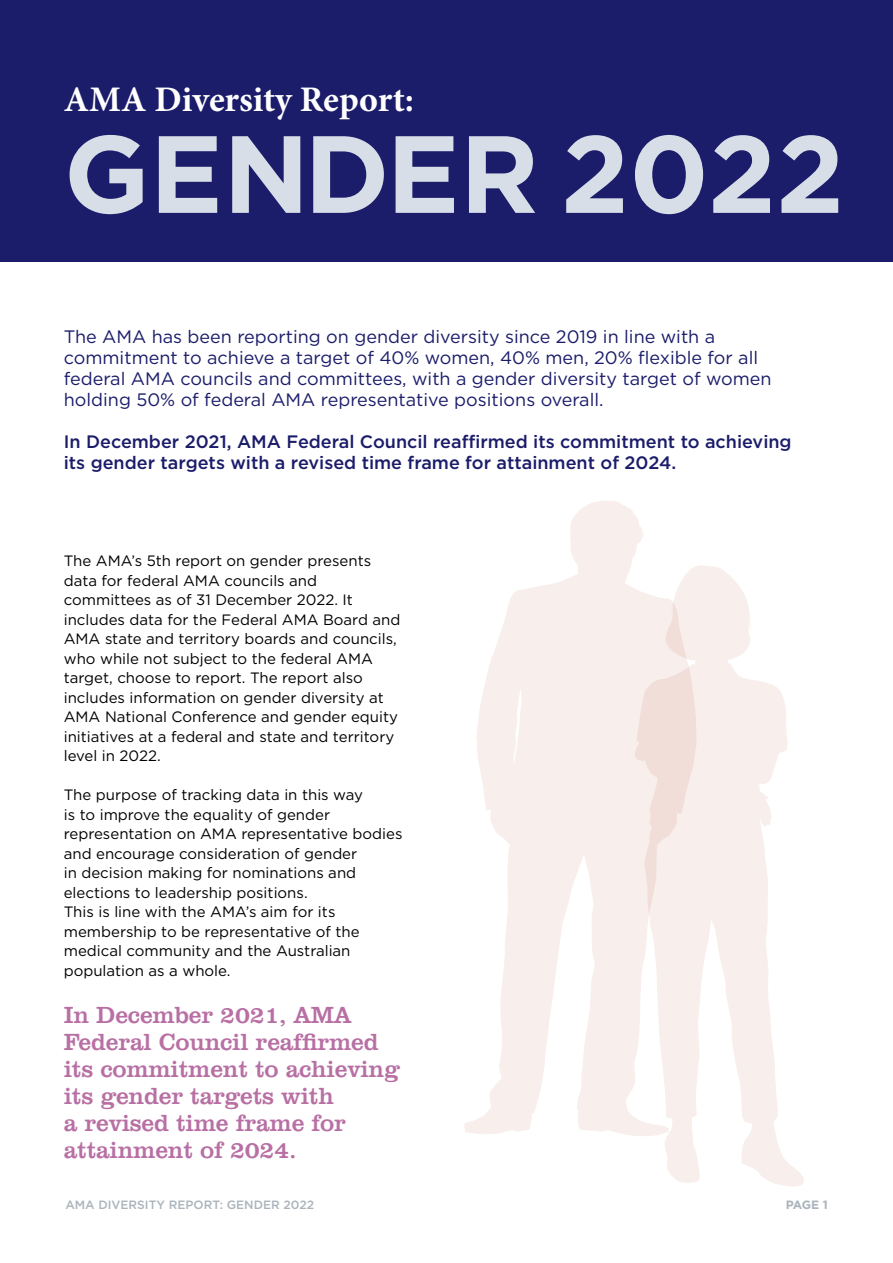
<style>
.page{position:relative;width:893px;height:1263px;background:#fff}
.page>*{position:absolute;margin:0;border:0;box-sizing:border-box;transform-origin:0 0}
.t1{font:700 109.5px "Gotham";color:#d7dee7}
.t2{font:700 36px "Minion Pro";color:#fff}
.t3{font:24px/27px "Clarendon BT";letter-spacing:-.01em;color:#b870a4}
.t4{font:18px/21px "Gotham";color:#1b1c6a}
.t5{font:500 18px/21px "Gotham";color:#1b1c6a}
.t6{font:15px/19.5px "Gotham";color:#000}
.t7{font:500 12px "Gotham";color:#abb3bb}
.t8{font:700 12px "Gotham";color:#abb3bb}
</style>
<div class="page">
<div style="left:0;top:0;width:893px;height:262px;background:#1b1c6a"></div>
<svg style="left:464px;top:501px;width:180px;height:635px;fill:#f8eeeb"></svg>
<svg style="left:634px;top:565px;width:170px;height:621px;fill:#f8eeeb"></svg>
<p class="t2" style="left:64px;top:74px;width:352px">AMA Diversity Report:</p>
<p class="t1" style="left:64px;top:101px;width:782px">GENDER 2022</p>
<p class="t4" style="left:64px;top:326px;width:709px">The AMA has been reporting on gender diversity since 2019 in line with a commitment to achieve a target of 40% women, 40% men, 20% flexible for all federal AMA councils and committees, with a gender diversity target of women holding 50% of federal AMA representative positions overall.</p>
<p class="t5" style="left:64px;top:431px;width:729px">In December 2021, AMA Federal Council reaffirmed its commitment to achieving its gender targets with a revised time frame for attainment of 2024.</p>
<p class="t6" style="left:64px;top:551px;width:338px">The AMA’s 5th report on gender presents data for federal AMA councils and committees as of 31 December 2022. It includes data for the Federal AMA Board and AMA state and territory boards and councils, who while not subject to the federal AMA target, choose to report. The report also includes information on gender diversity at AMA National Conference and gender equity initiatives at a federal and state and territory level in 2022.</p>
<p class="t6" style="left:64px;top:785px;width:340px">The purpose of tracking data in this way<br>is to improve the equality of gender representation on AMA representative bodies and encourage consideration of gender<br>in decision making for nominations and elections to leadership positions.</p>
<p class="t6" style="left:64px;top:902px;width:297px">This is line with the AMA’s aim for its membership to be representative of the medical community and the Australian population as a whole.</p>
<p class="t3" style="left:64px;top:1001px;width:338px">In December 2021, AMA<br>Federal Council reaffirmed its commitment to achieving its gender targets with<br>a revised time frame for attainment of 2024.</p>
<p class="t7" style="left:65px;top:1197px;width:250px">AMA DIVERSITY REPORT: GENDER 2022</p>
<p class="t8" style="left:786px;top:1196px;width:44px">PAGE 1</p>
</div>
